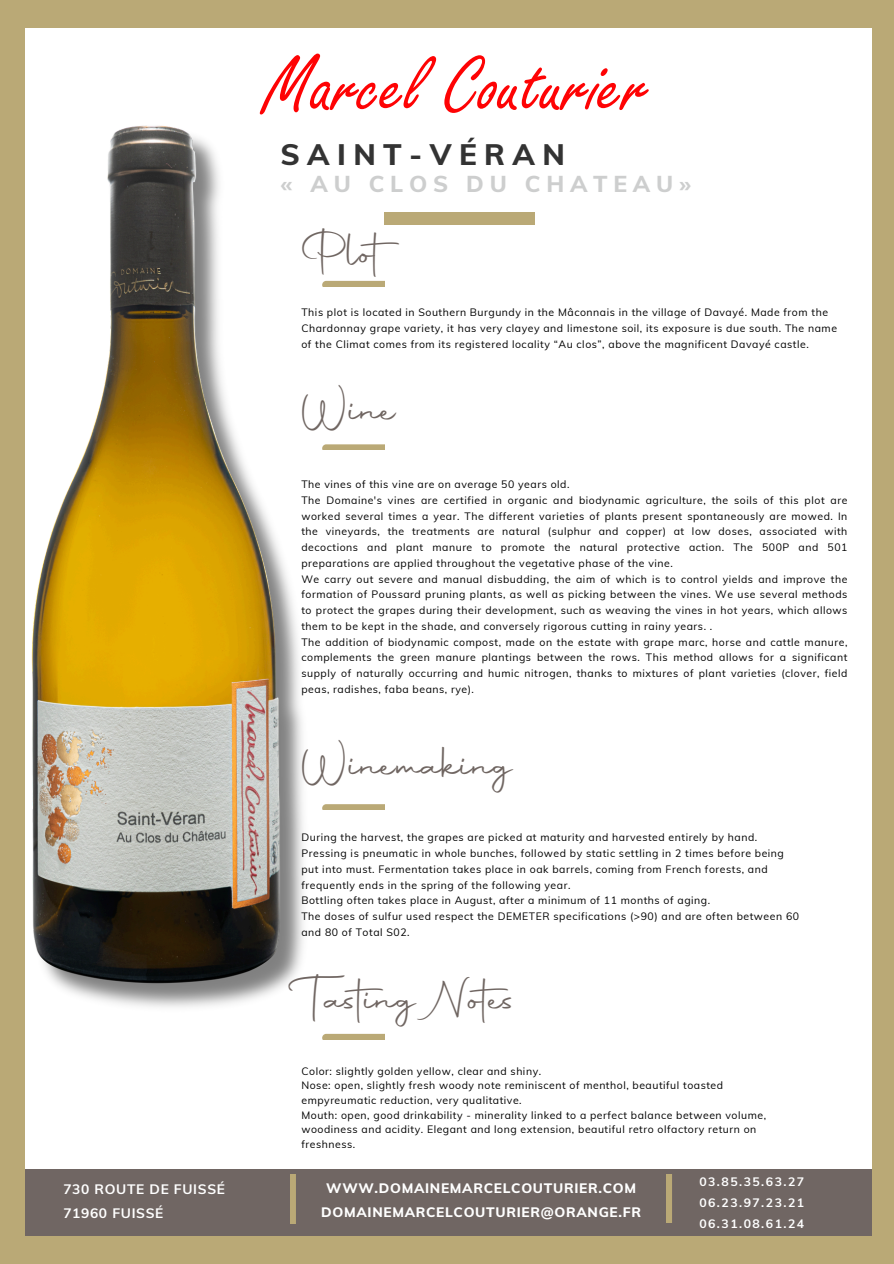
<style>
.page{position:relative;width:894px;height:1264px;background:#fff}
.page>*{position:absolute;margin:0;border:0;box-sizing:border-box;transform-origin:0 0}
.t1{font:84.3px "Freestyle Script";color:#fe0304}
.t2{font:48px "Autography";color:#706662}
.t3{font:800 29.55px "Muli";letter-spacing:.25em;color:#333}
.t4{font:800 22.95px "Muli";letter-spacing:.25em;color:#cdcece}
.t5{font:800 13.65px/23.7px "Muli";letter-spacing:.05em;color:#fff;text-align:center}
.t6{font:700 13.65px/23.7px "Muli";letter-spacing:.05em;color:#fff}
.t7{font:700 12.15px/21.3px "Muli";letter-spacing:.12em;color:#fff;text-align:justify}
.t8{font:10.5px/15.8px "Muli";letter-spacing:.05em;color:#000}
</style>
<div class="page">
<div style="left:0;top:0;width:893px;height:1263px;background:#baa976"></div>
<div style="left:26px;top:28px;width:846px;height:1140px;background:#fff"></div>
<div style="left:384px;top:213px;width:150px;height:12px;background:#baa976"></div>
<div style="left:26px;top:1168px;width:845px;height:67px;background:#706663"></div>
<svg style="left:290px;top:1174px;width:6px;height:49px"></svg>
<svg style="left:666px;top:1174px;width:6px;height:48px"></svg>
<img style="left:25px;top:100px;width:373px;height:945px">
<h1 class="t1" style="left:264px;top:40px;width:386px">Marcel Couturier</h1>
<p class="t3" style="left:280px;top:135px;width:286px">SAINT-VÉRAN</p>
<p class="t4" style="left:280px;top:168px;width:412px">« AU CLOS DU CHATEAU»</p>
<p class="t2" style="left:301px;top:218px;width:113px">Plot</p>
<p class="t8" style="left:301px;top:304px;width:537px">This plot is located in Southern Burgundy in the Mâconnais in the village of Davayé. Made from the<br>Chardonnay grape variety, it has very clayey and limestone soil, its exposure is due south. The name of the Climat comes from its registered locality “Au clos”, above the magnificent Davayé castle.</p>
<p class="t2" style="left:301px;top:375px;width:97px">Wine</p>
<p class="t8" style="left:301px;top:476px;width:269px">The vines of this vine are on average 50 years old.</p>
<p class="t8" style="left:301px;top:492px;width:547px;text-align:justify">The Domaine's vines are certified in organic and biodynamic agriculture, the soils of this plot are worked several times a year. The different varieties of plants present spontaneously are mowed. In the vineyards, the treatments are natural (sulphur and copper) at low doses, associated with decoctions and plant manure to promote the natural protective action. The 500P and 501 preparations are applied throughout the vegetative phase of the vine.</p>
<p class="t8" style="left:301px;top:571px;width:547px;text-align:justify">We carry out severe and manual disbudding, the aim of which is to control yields and improve the formation of Poussard pruning plants, as well as picking between the vines. We use several methods to protect the grapes during their development, such as weaving the vines in hot years, which allows them to be kept in the shade, and conversely rigorous cutting in rainy years. .</p>
<h2 class="t8" style="left:301px;top:633px;width:547px;text-align:justify">The addition of biodynamic compost, made on the estate with grape marc, horse and cattle manure, complements the green manure plantings between the rows. This method allows for a significant supply of naturally occurring and humic nitrogen, thanks to mixtures of plant varieties (clover, field peas, radishes, faba beans, rye).</h2>
<h2 class="t2" style="left:301px;top:730px;width:213px">Winemaking</h2>
<p class="t8" style="left:301px;top:829px;width:484px">During the harvest, the grapes are picked at maturity and harvested entirely by hand.<br>Pressing is pneumatic in whole bunches, followed by static settling in 2 times before being put into must. Fermentation takes place in oak barrels, coming from French forests, and frequently ends in the spring of the following year.</p>
<p class="t8" style="left:301px;top:892px;width:410px">Bottling often takes place in August, after a minimum of 11 months of aging.</p>
<p class="t8" style="left:301px;top:908px;width:499px">The doses of sulfur used respect the DEMETER specifications (&gt;90) and are often between 60 and 80 of Total S02.</p>
<p class="t2" style="left:301px;top:964px;width:222px">Tasting Notes</p>
<p class="t8" style="left:301px;top:1062px;width:241px">Color: slightly golden yellow, clear and shiny.</p>
<h2 class="t8" style="left:301px;top:1078px;width:423px;line-height:14.7px">Nose: open, slightly fresh woody note reminiscent of menthol, beautiful toasted empyreumatic reduction, very qualitative.</h2>
<p class="t8" style="left:301px;top:1107px;width:466px;line-height:14.7px">Mouth: open, good drinkability - minerality linked to a perfect balance between volume, woodiness and acidity. Elegant and long extension, beautiful retro olfactory return on freshness.</p>
<h3 class="t6" style="left:63px;top:1177px;width:163px">730 ROUTE DE FUISSÉ<br>71960 FUISSÉ</h3>
<h4 class="t7" style="left:699px;top:1170px;width:106px">03.85.35.63.27<br>06.23.97.23.21<br>06.31.08.61.24</h4>
<h2 class="t5" style="left:321px;top:1176px;width:321px">WWW.DOMAINEMARCELCOUTURIER.COM<br>DOMAINEMARCELCOUTURIER@ORANGE.FR</h2>
</div>
